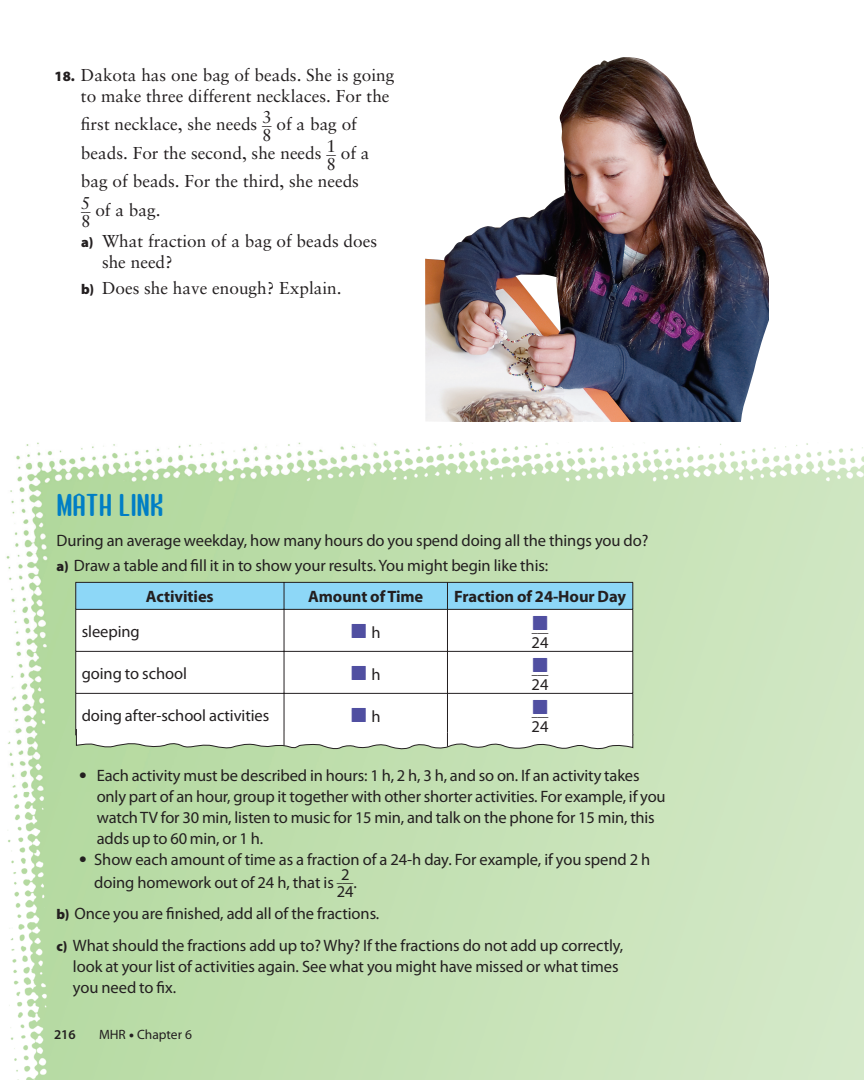
<style>
.page{position:relative;width:864px;height:1080px;background:#fff}
.page>*{position:absolute;margin:0;border:0;box-sizing:border-box;transform-origin:0 0}
.t1{font:700 36px "Atomic Sans ICG";color:#007ec5}
.t2{font:21px "Uni Math";color:#504fa1}
.t3{font:17.25px/17.5px "Sabon";color:#231f20}
.t4{font:16.5px/21px "Myriad Pro";letter-spacing:-.005em;color:#231f20}
.t5{font:700 16.5px "Myriad Pro";letter-spacing:-.005em;color:#231f20}
.t6{font:14.7px "Uni Math";color:#231f20;scale:.65 1}
.t7{font:14.1px "Uni Math";color:#231f20;scale:.8 1}
.t8{font:13.5px "Myriad Pro";color:#231f20}
.t9{font:600 13.5px "Myriad Pro";color:#231f20}
.s1{font-family:"Myriad Pro";font-weight:900;font-size:14.25px}
.s2{font-family:"Sabon";font-size:17.25px}
.s3{font-weight:900;font-size:14.25px}
.s4{font-family:"Myriad Pro";font-size:16.5px;color:#231f20}
.s5{font-size:21px;color:#504fa1}
.s6{font-family:"Sabon"}
.s7{font-weight:900}
</style>
<div class="page">
<img style="left:6px;top:442px;width:858px;height:638px">
<img style="left:863px;top:442px;width:1px;height:246px">
<svg style="left:76px;top:610px;width:556px;height:118px"></svg>
<svg style="left:75px;top:582px;width:558px;height:27px"></svg>
<hr style="left:75px;top:609px;width:209px;height:1px;background:#231f20">
<hr style="left:75px;top:610px;width:1px;height:41px;background:#231f20">
<hr style="left:284px;top:609px;width:163px;height:1px;background:#231f20">
<hr style="left:284px;top:610px;width:1px;height:41px;background:#231f20">
<hr style="left:447px;top:609px;width:186px;height:1px;background:#231f20">
<hr style="left:447px;top:610px;width:1px;height:41px;background:#231f20">
<hr style="left:632px;top:610px;width:1px;height:41px;background:#231f20">
<hr style="left:75px;top:651px;width:209px;height:1px;background:#231f20">
<hr style="left:75px;top:652px;width:1px;height:41px;background:#231f20">
<hr style="left:284px;top:651px;width:163px;height:1px;background:#231f20">
<hr style="left:284px;top:652px;width:1px;height:41px;background:#231f20">
<hr style="left:447px;top:651px;width:186px;height:1px;background:#231f20">
<hr style="left:447px;top:652px;width:1px;height:41px;background:#231f20">
<hr style="left:632px;top:652px;width:1px;height:41px;background:#231f20">
<hr style="left:75px;top:693px;width:209px;height:1px;background:#231f20">
<hr style="left:75px;top:694px;width:1px;height:41px;background:#231f20">
<hr style="left:284px;top:693px;width:163px;height:1px;background:#231f20">
<hr style="left:284px;top:694px;width:1px;height:41px;background:#231f20">
<hr style="left:447px;top:693px;width:186px;height:1px;background:#231f20">
<hr style="left:447px;top:694px;width:1px;height:41px;background:#231f20">
<hr style="left:632px;top:694px;width:1px;height:41px;background:#231f20">
<svg style="left:76px;top:728px;width:558px;height:23px"></svg>
<img style="left:425px;top:57px;width:344px;height:364px">
<p class="t3" style="left:55px;top:66px;width:341px;line-height:21px;text-align:right"><span class="s1">18.</span> Dakota has one bag of beads. She is going to make three different necklaces. For the</p>
<p class="t3" style="left:81px;top:117px;width:278px">first necklace, she needs <sup>__</sup>3 of a bag of</p>
<p class="t3" style="left:81px;top:128px;width:290px;text-indent:181px">8<br>beads. For the second, she needs 1<sup>__</sup> of a</p>
<p class="t3" style="left:81px;top:156px;width:280px;text-indent:245px">8 bag of beads. For the third, she needs</p>
<p class="t6" style="left:81px;top:200px;width:16px"><span class="s2">5</span>_ _</p>
<p class="t3" style="left:81px;top:213px;width:11px">8</p>
<p class="t3" style="left:81px;top:196px;width:298px;line-height:31.5px;text-indent:14px">of a bag.<br><span class="s1">a)</span> What fraction of a bag of beads does</p>
<p class="t3" style="left:81px;top:251px;width:262px;line-height:25.5px;text-indent:21px">she need?<br><span class="s1">b)</span> Does she have enough? Explain.</p>
<p class="t1" style="left:56px;top:493px;width:109px">MATH LINK</p>
<p class="t4" style="left:56px;top:529px;width:594px;line-height:25.5px">During an average weekday, how many hours do you spend doing all the things you do? <span class="s3">a)</span> Draw a table and fill it in to show your results. You might begin like this:</p>
<p class="t5" style="left:146px;top:590px;width:69px">Activities</p>
<p class="t5" style="left:308px;top:590px;width:117px">Amount of Time</p>
<p class="t5" style="left:454px;top:590px;width:173px">Fraction of 24-Hour Day</p>
<p class="t4" style="left:82px;top:622px;width:60px">sleeping</p>
<p class="t2" style="left:351px;top:622px;width:31px">- <span class="s4">h</span></p>
<p class="t7" style="left:532px;top:622px;width:22px">___<span class="s5">-</span></p>
<p class="t4" style="left:532px;top:633px;width:18px">24</p>
<p class="t4" style="left:82px;top:664px;width:107px">going to school</p>
<p class="t2" style="left:351px;top:664px;width:31px">- <span class="s4">h</span></p>
<p class="t7" style="left:532px;top:664px;width:22px">___<span class="s5">-</span></p>
<p class="t4" style="left:532px;top:675px;width:18px">24</p>
<p class="t4" style="left:82px;top:706px;width:189px">doing after-school activities</p>
<p class="t2" style="left:351px;top:706px;width:31px">- <span class="s4">h</span></p>
<p class="t7" style="left:532px;top:706px;width:22px">___<span class="s5">-</span></p>
<p class="t4" style="left:532px;top:717px;width:18px">24</p>
<p class="t4" style="left:97px;top:766px;width:571px;text-indent:-18px"><span class="s6">•</span> Each activity must be described in hours: 1 h, 2 h, 3 h, and so on. If an activity takes only part of an hour, group it together with other shorter activities. For example, if you watch TV for 30 min, listen to music for 15 min, and talk on the phone for 15 min, this adds up to 60 min, or 1 h.</p>
<p class="t4" style="left:94px;top:850px;width:558px;line-height:22.5px;text-indent:-15px"><span class="s6">•</span> Show each amount of time as a fraction of a 24-h day. For example, if you spend 2 h doing homework out of 24 h, that is <sup>___</sup>2 .</p>
<p class="t4" style="left:56px;top:881px;width:324px;line-height:22.5px;text-indent:280px">24<br><span class="s3">b)</span> Once you are finished, add all of the fractions.</p>
<p class="t4" style="left:73px;top:936px;width:552px;text-indent:-17px"><span class="s3">c)</span> What should the fractions add up to? Why? If the fractions do not add up correctly, look at your list of activities again. See what you might have missed or what times you need to fix.</p>
<p class="t9" style="left:54px;top:1029px;width:23px">216</p>
<p class="t8" style="left:99px;top:1029px;width:95px">MHR <span class="s7">•</span> Chapter 6</p>
</div>
